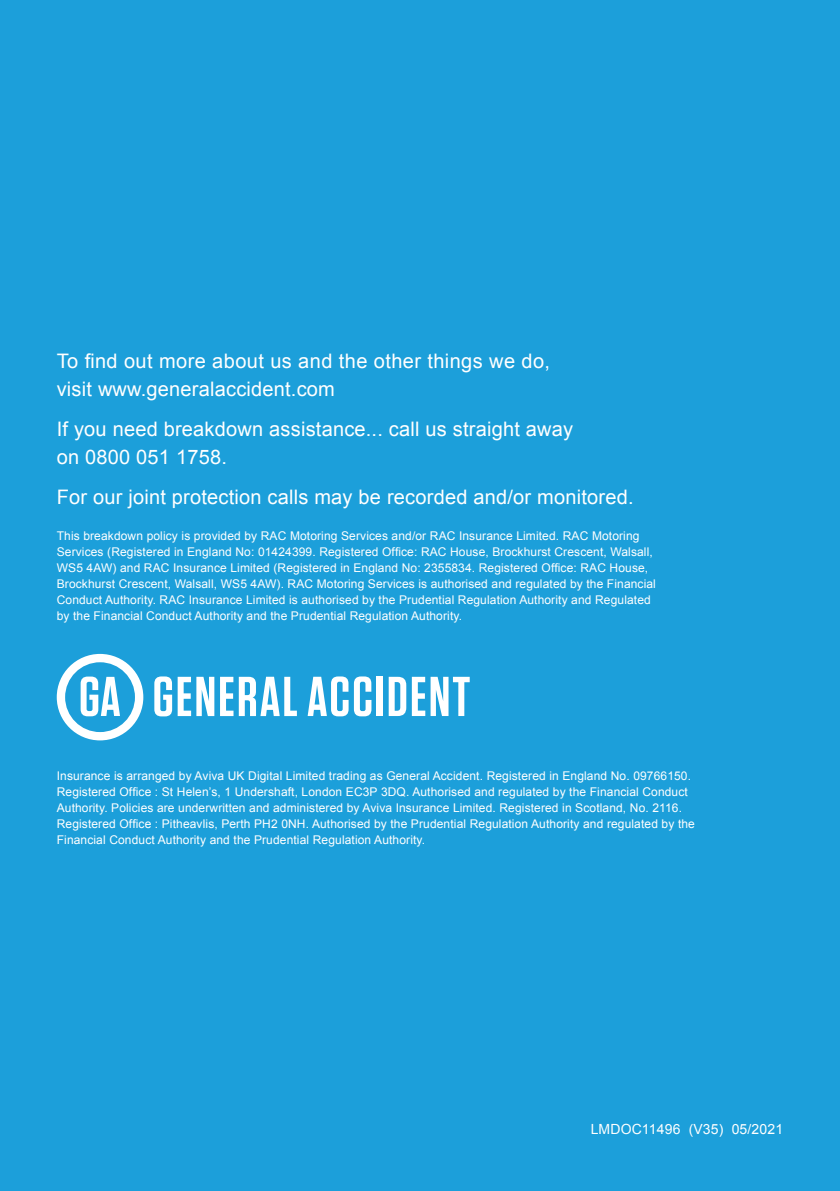
<style>
.page{position:relative;width:840px;height:1191px;background:#fff}
.page>*{position:absolute;margin:0;border:0;box-sizing:border-box;transform-origin:0 0}
.t1{font:20px/28px "Arial";letter-spacing:.01em;color:#fff}
.t2{font:14px "Arial";letter-spacing:.01em;color:#fff}
.t3{font:12px/16px "Arial";letter-spacing:.01em;color:#fff}
</style>
<div class="page">
<div style="left:0;top:0;width:839px;height:1191px;background:#1c9fda"></div>
<svg style="left:57px;top:654px;width:86px;height:86px"></svg>
<svg style="left:154px;top:676px;width:60px;height:40px"></svg>
<svg style="left:220px;top:677px;width:13px;height:39px"></svg>
<svg style="left:239px;top:676px;width:58px;height:40px"></svg>
<svg style="left:307px;top:676px;width:41px;height:40px"></svg>
<svg style="left:354px;top:676px;width:17px;height:40px"></svg>
<div style="left:377px;top:677px;width:6px;height:39px;background:#fff"></div>
<svg style="left:388px;top:677px;width:81px;height:39px"></svg>
<h1 class="t1" style="left:57px;top:347px;width:494px">To find out more about us and the other things we do, visit www.generalaccident.com</h1>
<h1 class="t1" style="left:57px;top:415px;width:517px">If you need breakdown assistance... call us straight away on 0800 051 1758.</h1>
<h1 class="t1" style="left:57px;top:483px;width:578px">For our joint protection calls may be recorded and/or monitored.</h1>
<p class="t3" style="left:57px;top:528px;width:600px">This breakdown policy is provided by RAC Motoring Services and/or RAC Insurance Limited. RAC Motoring Services (Registered in England No: 01424399. Registered Office: RAC House, Brockhurst Crescent, Walsall, WS5 4AW) and RAC Insurance Limited (Registered in England No: 2355834. Registered Office: RAC House, Brockhurst Crescent, Walsall, WS5 4AW). RAC Motoring Services is authorised and regulated by the Financial Conduct Authority. RAC Insurance Limited is authorised by the Prudential Regulation Authority and Regulated by the Financial Conduct Authority and the Prudential Regulation Authority.</p>
<p class="t3" style="left:57px;top:768px;width:639px">Insurance is arranged by Aviva UK Digital Limited trading as General Accident. Registered in England No. 09766150.<br>Registered Office : St Helen’s, 1 Undershaft, London EC3P 3DQ. Authorised and regulated by the Financial Conduct Authority. Policies are underwritten and administered by Aviva Insurance Limited. Registered in Scotland, No. 2116.<br>Registered Office : Pitheavlis, Perth PH2 0NH. Authorised by the Prudential Regulation Authority and regulated by the Financial Conduct Authority and the Prudential Regulation Authority.</p>
<p class="t2" style="left:590px;top:1120px;width:194px">LMDOC11496 (V35) 05/2021</p>
</div>
